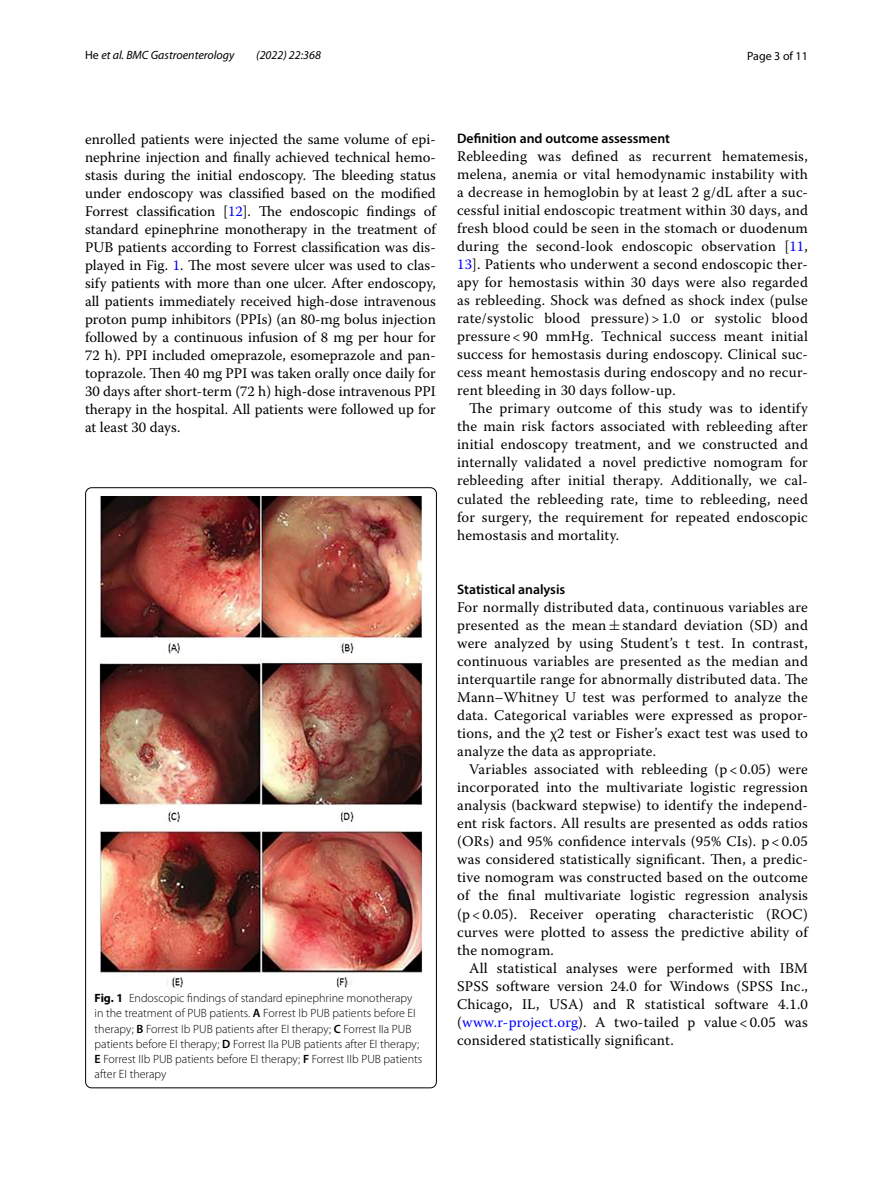
<style>
.page{position:relative;width:893px;height:1187px;background:#fff}
.page>*{position:absolute;margin:0;border:0;box-sizing:border-box;transform-origin:0 0}
.t1{font:14.7px/18px "Warnock Pro";letter-spacing:.015em;color:#000;text-align:justify}
.t2{font:600 13.8px "Myriad Pro";color:#000}
.t3{font:300 12px/15px "Myriad Pro";color:#000}
.t4{font:italic 12px "Myriad Pro";color:#000}
.t5{font:12px "Myriad Pro";color:#000}
.s1{font-style:normal}
.s2{color:#00f}
.s3{font-weight:700}
.s4{font-weight:600}
.s5{font-family:"MTSY"}
</style>
<div class="page">
<img style="left:99px;top:496px;width:324px;height:491px">
<p class="t4" style="left:85px;top:48px;width:151px"><span class="s1">He</span> et al. BMC Gastroenterology</p>
<p class="t4" style="left:256px;top:48px;width:66px">(2022) 22:368</p>
<p class="t5" style="left:747px;top:48px;width:62px">Page 3 of 11</p>
<p class="t1" style="left:85px;top:130px;width:352px">enrolled patients were injected the same volume of epi&shy;nephrine injection and finally achieved technical hemo&shy;stasis during the initial endoscopy. The bleeding status under endoscopy was classified based on the modified Forrest classification [<span class="s2">12</span>]. The endoscopic findings of standard epinephrine monotherapy in the treatment of PUB patients according to Forrest classification was dis&shy;played in Fig. <span class="s2">1</span>. The most severe ulcer was used to clas&shy;sify patients with more than one ulcer. After endoscopy, all patients immediately received high-dose intravenous proton pump inhibitors (PPIs) (an 80-mg bolus injection followed by a continuous infusion of 8 mg per hour for 72 h). PPI included omeprazole, esomeprazole and pan&shy;toprazole. Then 40 mg PPI was taken orally once daily for 30 days after short-term (72 h) high-dose intravenous PPI therapy in the hospital. All patients were followed up for at least 30 days.</p>
<p class="t2" style="left:457px;top:130px;width:214px">Definition and outcome assessment</p>
<p class="t1" style="left:457px;top:147px;width:352px">Rebleeding was defined as recurrent hematemesis, melena, anemia or vital hemodynamic instability with a decrease in hemoglobin by at least 2 g/dL after a suc&shy;cessful initial endoscopic treatment within 30 days, and fresh blood could be seen in the stomach or duodenum during the second-look endoscopic observation [<span class="s2">11</span>, <span class="s2">13</span>]. Patients who underwent a second endoscopic ther&shy;apy for hemostasis within 30 days were also regarded as rebleeding. Shock was defned as shock index (pulse rate/systolic blood pressure) &gt; 1.0 or systolic blood pressure &lt; 90 mmHg. Technical success meant initial success for hemostasis during endoscopy. Clinical suc&shy;cess meant hemostasis during endoscopy and no recur&shy;rent bleeding in 30 days follow-up.</p>
<p class="t1" style="left:457px;top:399px;width:352px;text-indent:12px">The primary outcome of this study was to identify the main risk factors associated with rebleeding after initial endoscopy treatment, and we constructed and internally validated a novel predictive nomogram for rebleeding after initial therapy. Additionally, we cal&shy;culated the rebleeding rate, time to rebleeding, need for surgery, the requirement for repeated endoscopic hemostasis and mortality.</p>
<p class="t3" style="left:95px;top:991px;width:329px"><span class="s3">Fig. 1</span> Endoscopic findings of standard epinephrine monotherapy in the treatment of PUB patients. <span class="s4">A</span> Forrest Ib PUB patients before EI therapy; <span class="s4">B</span> Forrest Ib PUB patients after EI therapy; <span class="s4">C</span> Forrest IIa PUB patients before EI therapy; <span class="s4">D</span> Forrest IIa PUB patients after EI therapy; <span class="s4">E</span> Forrest IIb PUB patients before EI therapy; <span class="s4">F</span> Forrest IIb PUB patients after EI therapy</p>
<p class="t2" style="left:457px;top:581px;width:110px">Statistical analysis</p>
<p class="t1" style="left:457px;top:598px;width:352px">For normally distributed data, continuous variables are presented as the mean<span class="s5">±</span>standard deviation (SD) and were analyzed by using Student’s t test. In contrast, continuous variables are presented as the median and interquartile range for abnormally distributed data. The Mann–Whitney U test was performed to analyze the data. Categorical variables were expressed as propor&shy;tions, and the χ2 test or Fisher’s exact test was used to analyze the data as appropriate.</p>
<p class="t1" style="left:457px;top:760px;width:352px;text-indent:12px">Variables associated with rebleeding (p &lt; 0.05) were incorporated into the multivariate logistic regression analysis (backward stepwise) to identify the independ&shy;ent risk factors. All results are presented as odds ratios (ORs) and 95% confidence intervals (95% CIs). p &lt; 0.05 was considered statistically significant. Then, a predic&shy;tive nomogram was constructed based on the outcome of the final multivariate logistic regression analysis (p &lt; 0.05). Receiver operating characteristic (ROC) curves were plotted to assess the predictive ability of the nomogram.</p>
<p class="t1" style="left:457px;top:958px;width:352px;text-indent:12px">All statistical analyses were performed with IBM SPSS software version 24.0 for Windows (SPSS Inc., Chicago, IL, USA) and R statistical software 4.1.0 (<span class="s2">www.r-project.org</span>). A two-tailed p value &lt; 0.05 was considered statistically significant.</p>
</div>
